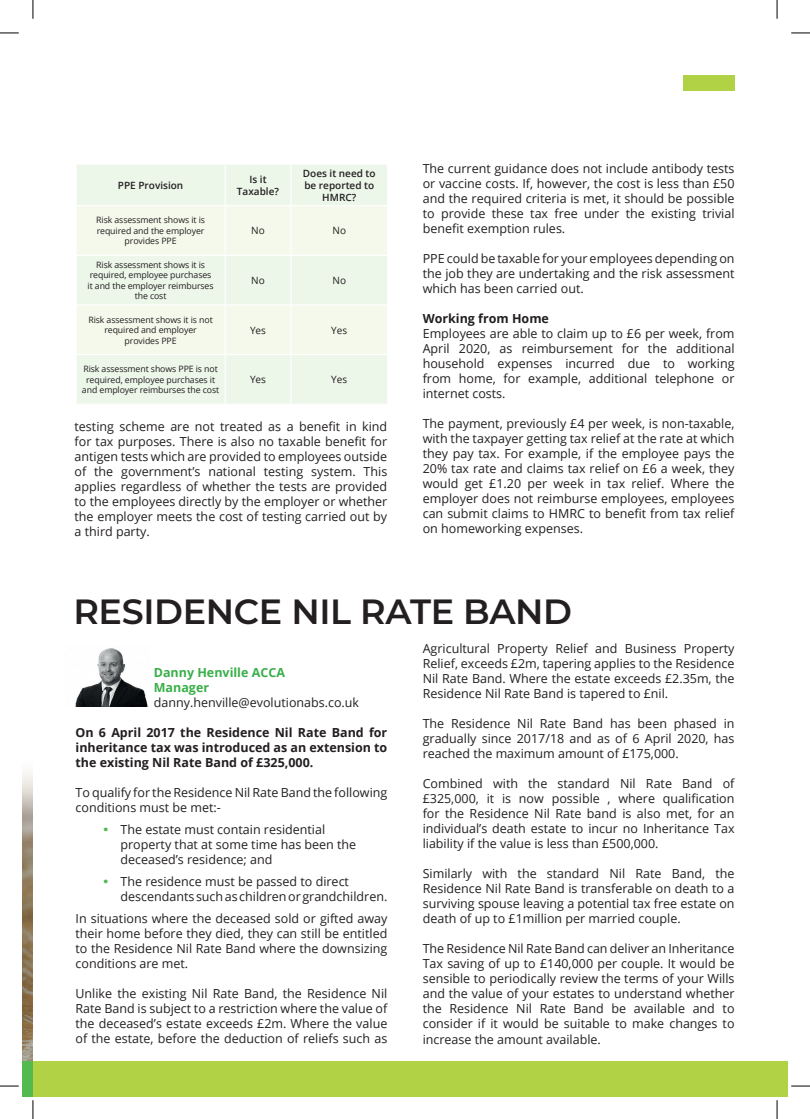
<style>
.page{position:relative;width:810px;height:1119px;background:#fff}
.page>*{position:absolute;margin:0;border:0;box-sizing:border-box;transform-origin:0 0}
.t1{font:600 35px "Montserrat";letter-spacing:-.01em;color:#231f20}
.t2{font:12.5px/15px "Open Sans";color:#231f20;text-align:justify}
.t3{font:700 12.5px/15px "Open Sans";color:#231f20;text-align:justify}
.t4{font:700 12.5px/15px "Open Sans";color:#39af49}
.t5{font:600 10px/12px "Open Sans";color:#231f20;text-align:center}
.t6{font:10px "Open Sans";color:#231f20}
.t7{font:8.75px/10.5px "Open Sans";letter-spacing:-.01em;color:#231f20;text-align:center}
.s1{font-family:"Interstate";color:#54ba4f}
</style>
<div class="page">
<img style="left:22px;top:772px;width:11px;height:288px">
<div style="left:22px;top:1060px;width:11px;height:36px;background:#54ba4f"></div>
<div style="left:33px;top:1060px;width:755px;height:36px;background:#b1d245"></div>
<div style="left:77px;top:165px;width:310px;height:238px;background:#ecf6e9"></div>
<svg style="left:77px;top:206px;width:310px;height:148px;background:#f2f8ea"></svg>
<hr style="left:75px;top:354px;width:150px;height:1px;background:#fff">
<hr style="left:225px;top:354px;width:66px;height:1px;background:#fff">
<hr style="left:225px;top:355px;width:1px;height:48px;background:#fff">
<hr style="left:291px;top:354px;width:97px;height:1px;background:#fff">
<hr style="left:290px;top:355px;width:2px;height:48px;background:#fff">
<hr style="left:225px;top:165px;width:1px;height:40px;background:#fff">
<hr style="left:290px;top:165px;width:2px;height:40px;background:#fff">
<hr style="left:75px;top:205px;width:150px;height:1px;background:#fff">
<hr style="left:225px;top:205px;width:66px;height:1px;background:#fff">
<hr style="left:225px;top:206px;width:1px;height:49px;background:#fff">
<hr style="left:291px;top:205px;width:97px;height:1px;background:#fff">
<hr style="left:290px;top:206px;width:2px;height:49px;background:#fff">
<hr style="left:75px;top:255px;width:150px;height:1px;background:#fff">
<hr style="left:225px;top:255px;width:66px;height:1px;background:#fff">
<hr style="left:225px;top:256px;width:1px;height:48px;background:#fff">
<hr style="left:291px;top:255px;width:97px;height:1px;background:#fff">
<hr style="left:290px;top:256px;width:2px;height:48px;background:#fff">
<hr style="left:75px;top:304px;width:150px;height:1px;background:#fff">
<hr style="left:225px;top:304px;width:66px;height:1px;background:#fff">
<hr style="left:225px;top:305px;width:1px;height:49px;background:#fff">
<hr style="left:291px;top:304px;width:97px;height:1px;background:#fff">
<hr style="left:290px;top:305px;width:2px;height:49px;background:#fff">
<div style="left:683px;top:75px;width:51px;height:16px;background:#b1d245"></div>
<img style="left:75px;top:648px;width:73px;height:58px">
<svg style="left:0;top:32px;width:19px;height:2px"></svg>
<svg style="left:791px;top:32px;width:19px;height:2px"></svg>
<svg style="left:0;top:1085px;width:19px;height:1px"></svg>
<svg style="left:791px;top:1085px;width:19px;height:1px"></svg>
<svg style="left:32px;top:0;width:2px;height:19px"></svg>
<svg style="left:32px;top:1100px;width:2px;height:18px"></svg>
<svg style="left:776px;top:0;width:2px;height:19px"></svg>
<svg style="left:776px;top:1100px;width:2px;height:18px"></svg>
<p class="t5" style="left:118px;top:179px;width:67px">PPE Provision</p>
<p class="t5" style="left:237px;top:173px;width:44px">Is it<br>Taxable?</p>
<p class="t5" style="left:303px;top:167px;width:74px">Does it need to be reported to<br>HMRC?</p>
<p class="t7" style="left:96px;top:215px;width:110px">Risk assessment shows it is required and the employer provides PPE</p>
<p class="t6" style="left:251px;top:224px;width:15px">No</p>
<p class="t6" style="left:333px;top:224px;width:15px">No</p>
<p class="t7" style="left:88px;top:259px;width:128px">Risk assessment shows it is required, employee purchases it and the employer reimburses the cost</p>
<p class="t6" style="left:251px;top:273px;width:15px">No</p>
<p class="t6" style="left:333px;top:273px;width:15px">No</p>
<p class="t7" style="left:88px;top:314px;width:126px">Risk assessment shows it is not required and employer provides PPE</p>
<p class="t6" style="left:250px;top:323px;width:17px">Yes</p>
<p class="t6" style="left:331px;top:323px;width:17px">Yes</p>
<p class="t7" style="left:82px;top:363px;width:139px">Risk assessment shows PPE is not required, employee purchases it and employer reimburses the cost</p>
<p class="t6" style="left:250px;top:373px;width:17px">Yes</p>
<p class="t6" style="left:331px;top:373px;width:17px">Yes</p>
<p class="t2" style="left:75px;top:418px;width:314px">testing scheme are not treated as a benefit in kind for tax purposes. There is also no taxable benefit for antigen tests which are provided to employees outside of the government’s national testing system. This applies regardless of whether the tests are provided to the employees directly by the employer or whether the employer meets the cost of testing carried out by a third party.</p>
<p class="t2" style="left:423px;top:160px;width:313px">The current guidance does not include antibody tests or vaccine costs. If, however, the cost is less than £50 and the required criteria is met, it should be possible to provide these tax free under the existing trivial benefit exemption rules.</p>
<p class="t2" style="left:423px;top:250px;width:313px">PPE could be taxable for your employees depending on the job they are undertaking and the risk assessment which has been carried out.</p>
<p class="t3" style="left:423px;top:310px;width:128px">Working from Home</p>
<p class="t2" style="left:423px;top:325px;width:313px">Employees are able to claim up to £6 per week, from April 2020, as reimbursement for the additional household expenses incurred due to working from home, for example, additional telephone or internet costs.</p>
<p class="t2" style="left:423px;top:415px;width:313px">The payment, previously £4 per week, is non-taxable, with the taxpayer getting tax relief at the rate at which they pay tax. For example, if the employee pays the 20% tax rate and claims tax relief on £6 a week, they would get £1.20 per week in tax relief. Where the employer does not reimburse employees, employees can submit claims to HMRC to benefit from tax relief on homeworking expenses.</p>
<h1 class="t1" style="left:73px;top:587px;width:500px">RESIDENCE NIL RATE BAND</h1>
<p class="t4" style="left:154px;top:664px;width:133px">Danny Henville ACCA<br>Manager</p>
<p class="t2" style="left:154px;top:694px;width:207px">danny.henville@evolutionabs.co.uk</p>
<p class="t3" style="left:76px;top:724px;width:313px">On 6 April 2017 the Residence Nil Rate Band for inheritance tax was introduced as an extension to the existing Nil Rate Band of £325,000.</p>
<p class="t2" style="left:76px;top:784px;width:313px">To qualify for the Residence Nil Rate Band the following conditions must be met:-</p>
<p class="t2" style="left:121px;top:821px;width:237px;text-align:left;text-indent:-18px"><span class="s1">•</span> The estate must contain residential property that at some time has been the deceased’s residence; and</p>
<p class="t2" style="left:121px;top:873px;width:268px;text-indent:-18px"><span class="s1">•</span> The residence must be passed to direct descendants such as children or grandchildren.</p>
<p class="t2" style="left:76px;top:910px;width:313px">In situations where the deceased sold or gifted away their home before they died, they can still be entitled to the Residence Nil Rate Band where the downsizing conditions are met.</p>
<p class="t2" style="left:76px;top:985px;width:313px">Unlike the existing Nil Rate Band, the Residence Nil Rate Band is subject to a restriction where the value of the deceased’s estate exceeds £2m. Where the value of the estate, before the deduction of reliefs such as</p>
<p class="t2" style="left:423px;top:640px;width:313px">Agricultural Property Relief and Business Property Relief, exceeds £2m, tapering applies to the Residence Nil Rate Band. Where the estate exceeds £2.35m, the Residence Nil Rate Band is tapered to £nil.</p>
<p class="t2" style="left:423px;top:715px;width:313px">The Residence Nil Rate Band has been phased in gradually since 2017/18 and as of 6 April 2020, has reached the maximum amount of £175,000.</p>
<p class="t2" style="left:423px;top:775px;width:313px">Combined with the standard Nil Rate Band of £325,000, it is now possible , where qualification for the Residence Nil Rate band is also met, for an individual’s death estate to incur no Inheritance Tax liability if the value is less than £500,000.</p>
<p class="t2" style="left:423px;top:865px;width:313px">Similarly with the standard Nil Rate Band, the Residence Nil Rate Band is transferable on death to a surviving spouse leaving a potential tax free estate on death of up to £1million per married couple.</p>
<p class="t2" style="left:423px;top:940px;width:313px">The Residence Nil Rate Band can deliver an Inheritance Tax saving of up to £140,000 per couple. It would be sensible to periodically review the terms of your Wills and the value of your estates to understand whether the Residence Nil Rate Band be available and to consider if it would be suitable to make changes to increase the amount available.</p>
</div>
